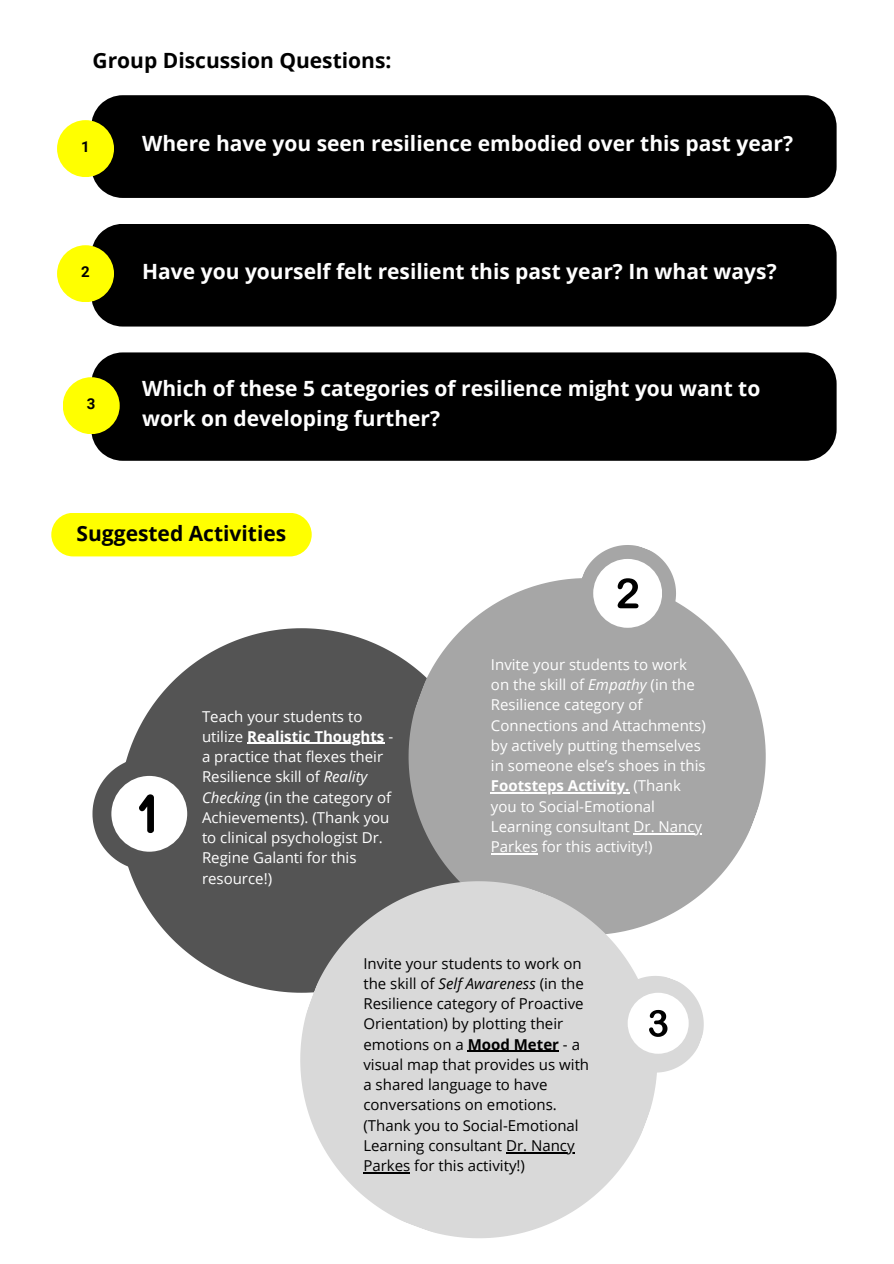
<style>
.page{position:relative;width:894px;height:1264px;background:#fff}
.page>*{position:absolute;margin:0;border:0;box-sizing:border-box;transform-origin:0 0}
.t1{font:700 21px/29.2px "Open Sans";color:#fff}
.t2{font:700 21px "Open Sans";color:#000}
.t3{font:15px/20.2px "Open Sans";color:#fff}
.t4{font:15px/20.2px "Open Sans";color:#000}
.t5{font:700 15px "Open Sans";color:#fff}
.t6{font:700 15px "Roboto";color:#000}
.s1{font-weight:700}
.s2{font-style:italic}
.s3{font-weight:400}
</style>
<div class="page">
<div style="left:91px;top:95px;width:745px;height:103px;background:#000"></div>
<div style="left:91px;top:224px;width:745px;height:102px;background:#000"></div>
<div style="left:91px;top:352px;width:745px;height:109px;background:#000"></div>
<div style="left:57px;top:120px;width:57px;height:57px;background:#ff0;border-radius:50%"></div>
<div style="left:57px;top:245px;width:57px;height:57px;background:#ff0;border-radius:50%"></div>
<div style="left:63px;top:377px;width:57px;height:57px;background:#ff0;border-radius:50%"></div>
<div style="left:51px;top:513px;width:260px;height:43px;background:#ff0;border-radius:22px"></div>
<svg style="left:127px;top:628px;width:231px;height:357px;fill:#545454"></svg>
<svg style="left:358px;top:579px;width:408px;height:309px;fill:#a6a6a6"></svg>
<svg style="left:249px;top:830px;width:459px;height:408px;fill:#d9d9d9"></svg>
<svg style="left:92px;top:757px;width:114px;height:113px"></svg>
<svg style="left:565px;top:545px;width:124px;height:110px"></svg>
<hr style="left:247px;top:743px;width:137px;height:1px;background:#fff">
<svg style="left:593px;top:962px;width:115px;height:124px"></svg>
<hr style="left:467px;top:1050px;width:92px;height:1px;background:#000">
<hr style="left:506px;top:1151px;width:68px;height:2px;background:#000">
<hr style="left:363px;top:1172px;width:47px;height:1px;background:#000">
<hr style="left:491px;top:792px;width:77px;height:1px;background:#fff">
<hr style="left:568px;top:792px;width:61px;height:1px;background:#fff">
<hr style="left:633px;top:833px;width:69px;height:1px;background:#fff">
<hr style="left:491px;top:853px;width:46px;height:1px;background:#fff">
<p class="t2" style="left:92px;top:45px;width:300px">Group Discussion Questions:</p>
<h1 class="t6" style="left:81px;top:138px;width:10px">1</h1>
<h1 class="t6" style="left:81px;top:263px;width:10px">2</h1>
<p class="t6" style="left:87px;top:395px;width:10px">3</p>
<h1 class="t1" style="left:142px;top:128px;width:652px">Where have you seen resilience embodied over this past year?</h1>
<h1 class="t1" style="left:142px;top:256px;width:635px">Have you yourself felt resilient this past year? In what ways?</h1>
<p class="t1" style="left:142px;top:374px;width:619px">Which of these 5 categories of resilience might you want to work on developing further?</p>
<p class="t2" style="left:76px;top:519px;width:211px">Suggested Activities</p>
<h1 class="t3" style="left:202px;top:705px;width:192px">Teach your students to utilize <span class="s1">Realistic Thoughts</span> -</h1>
<p class="t3" style="left:202px;top:746px;width:191px">a practice that flexes their<br>Resilience skill of <span class="s2">Reality<br>Checking</span> (in the category of<br>Achievements). (Thank you to clinical psychologist Dr.<br>Regine Galanti for this resource!)</p>
<p class="t3" style="left:491px;top:653px;width:216px">Invite your students to work on the skill of <span class="s2">Empathy</span> (in the<br>Resilience category of<br>Connections and Attachments) by actively putting themselves in someone else’s shoes in this</p>
<p class="t5" style="left:491px;top:775px;width:191px">Footsteps Activity. <span class="s3">(Thank</span></p>
<p class="t3" style="left:491px;top:795px;width:213px">you to Social-Emotional<br>Learning consultant Dr. Nancy</p>
<p class="t3" style="left:491px;top:836px;width:163px">Parkes for this activity!)</p>
<p class="t4" style="left:363px;top:952px;width:227px">Invite your students to work on the skill of <span class="s2">Self Awareness</span> (in the<br>Resilience category of Proactive<br>Orientation) by plotting their emotions on a <span class="s1">Mood Meter</span> - a visual map that provides us with a shared language to have conversations on emotions. (Thank you to Social-Emotional<br>Learning consultant Dr. Nancy</p>
<p class="t4" style="left:363px;top:1155px;width:163px">Parkes for this activity!)</p>
</div>
